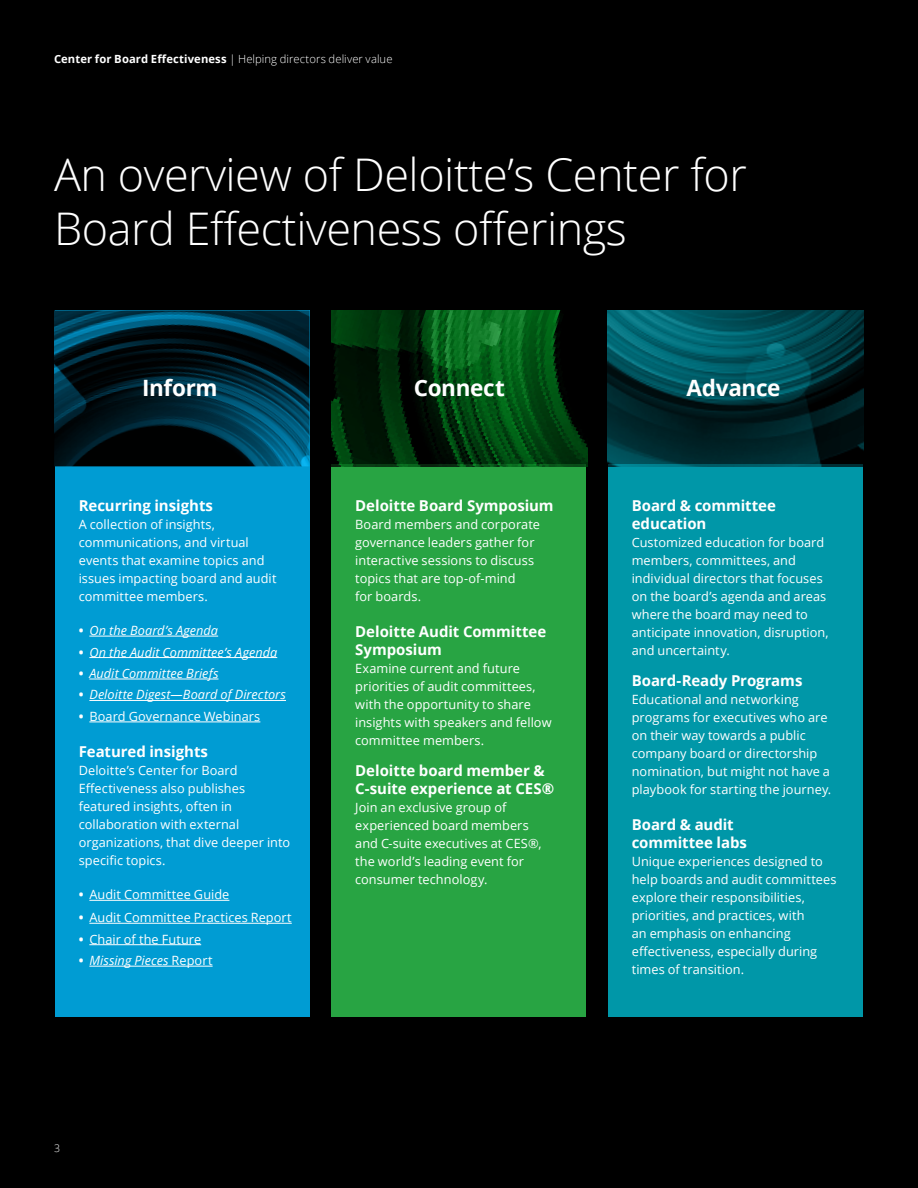
<style>
.page{position:relative;width:918px;height:1188px;background:#000}
.page>*{position:absolute;margin:0;border:0;box-sizing:border-box;transform-origin:0 0}
.t1{font:300 45px/54px "Open Sans";letter-spacing:-.01em;color:#fff}
.t2{font:700 22.5px "Open Sans";letter-spacing:-.015em;color:#fff}
.t3{font:700 15px/18px "Open Sans";letter-spacing:-.005em;color:#fff}
.t4{font:12.75px/18px "Open Sans";letter-spacing:.005em;color:#fff}
.t5{font:italic 12.75px "Open Sans";color:#fff}
.t6{font:300 11.25px "Open Sans";letter-spacing:.005em;color:#fff}
.t7{font:300 10.5px "Open Sans";color:#fff}
.s1{font-weight:700}
.s2{font-weight:700;font-style:normal}
.s3{font-style:normal}
</style>
<div class="page">
<div style="left:55px;top:310px;width:255px;height:707px;background:#009cd3"></div>
<div style="left:332px;top:465px;width:254px;height:552px;background:#28a443"></div>
<div style="left:608px;top:465px;width:255px;height:552px;background:#0097a8"></div>
<img style="left:54px;top:310px;width:256px;height:156px">
<img style="left:332px;top:310px;width:255px;height:156px">
<img style="left:607px;top:310px;width:256px;height:156px">
<hr style="left:89px;top:636px;width:129px;height:1px;background:#fff">
<hr style="left:89px;top:657px;width:188px;height:1px;background:#fff">
<hr style="left:89px;top:679px;width:130px;height:1px;background:#fff">
<hr style="left:89px;top:700px;width:197px;height:1px;background:#fff">
<hr style="left:89px;top:722px;width:171px;height:1px;background:#fff">
<hr style="left:89px;top:900px;width:140px;height:1px;background:#fff">
<hr style="left:89px;top:923px;width:203px;height:1px;background:#fff">
<hr style="left:89px;top:944px;width:112px;height:1px;background:#fff">
<hr style="left:89px;top:966px;width:124px;height:1px;background:#fff">
<p class="t6" style="left:54px;top:51px;width:340px"><span class="s1">Center for Board Effectiveness</span> | Helping directors deliver value</p>
<h1 class="t1" style="left:54px;top:147px;width:694px">An overview of Deloitte’s Center for<br>Board Effectiveness offerings</h1>
<h2 class="t2" style="left:142px;top:371px;width:77px">Inform</h2>
<h2 class="t2" style="left:414px;top:371px;width:92px">Connect</h2>
<h2 class="t2" style="left:687px;top:371px;width:95px">Advance</h2>
<p class="t3" style="left:79px;top:496px;width:136px">Recurring insights</p>
<p class="t4" style="left:79px;top:515px;width:199px">A collection of insights, communications, and virtual events that examine topics and issues impacting board and audit committee members.</p>
<p class="t5" style="left:79px;top:622px;width:141px"><span class="s2">•</span> On the Board’s Agenda</p>
<p class="t5" style="left:79px;top:643px;width:200px"><span class="s2">•</span> On the Audit Committee’s Agenda</p>
<p class="t5" style="left:79px;top:665px;width:141px"><span class="s2">•</span> Audit Committee Briefs</p>
<p class="t5" style="left:79px;top:686px;width:209px"><span class="s2">•</span> Deloitte Digest—Board of Directors</p>
<p class="t4" style="left:79px;top:707px;width:183px"><span class="s1">•</span> Board Governance Webinars</p>
<p class="t3" style="left:79px;top:742px;width:131px">Featured insights</p>
<p class="t4" style="left:79px;top:761px;width:213px">Deloitte’s Center for Board<br>Effectiveness also publishes featured insights, often in collaboration with external organizations, that dive deeper into specific topics.</p>
<p class="t4" style="left:79px;top:885px;width:152px"><span class="s1">•</span> Audit Committee Guide</p>
<p class="t4" style="left:79px;top:908px;width:215px"><span class="s1">•</span> Audit Committee Practices Report</p>
<p class="t4" style="left:79px;top:930px;width:124px"><span class="s1">•</span> Chair of the Future</p>
<p class="t5" style="left:79px;top:952px;width:135px"><span class="s2">•</span> Missing Pieces <span class="s3">Report</span></p>
<p class="t3" style="left:355px;top:496px;width:200px">Deloitte Board Symposium</p>
<p class="t4" style="left:355px;top:515px;width:186px">Board members and corporate governance leaders gather for interactive sessions to discuss topics that are top-of-mind<br>for boards.</p>
<p class="t3" style="left:355px;top:622px;width:192px">Deloitte Audit Committee<br>Symposium</p>
<p class="t4" style="left:355px;top:659px;width:198px">Examine current and future priorities of audit committees, with the opportunity to share insights with speakers and fellow committee members.</p>
<p class="t3" style="left:355px;top:761px;width:201px">Deloitte board member &amp;<br>C-suite experience at CES®</p>
<p class="t4" style="left:355px;top:798px;width:188px">Join an exclusive group of experienced board members and C-suite executives at CES®, the world’s leading event for consumer technology.</p>
<p class="t7" style="left:54px;top:1141px;width:7px">3</p>
<p class="t3" style="left:632px;top:496px;width:146px">Board &amp; committee education</p>
<p class="t4" style="left:632px;top:533px;width:198px">Customized education for board members, committees, and individual directors that focuses on the board’s agenda and areas where the board may need to anticipate innovation, disruption, and uncertainty.</p>
<p class="t3" style="left:632px;top:671px;width:172px">Board-Ready Programs</p>
<p class="t4" style="left:632px;top:690px;width:201px">Educational and networking programs for executives who are on their way towards a public company board or directorship nomination, but might not have a playbook for starting the journey.</p>
<p class="t3" style="left:632px;top:815px;width:117px">Board &amp; audit committee labs</p>
<p class="t4" style="left:632px;top:852px;width:206px">Unique experiences designed to help boards and audit committees explore their responsibilities, priorities, and practices, with<br>an emphasis on enhancing effectiveness, especially during times of transition.</p>
</div>
